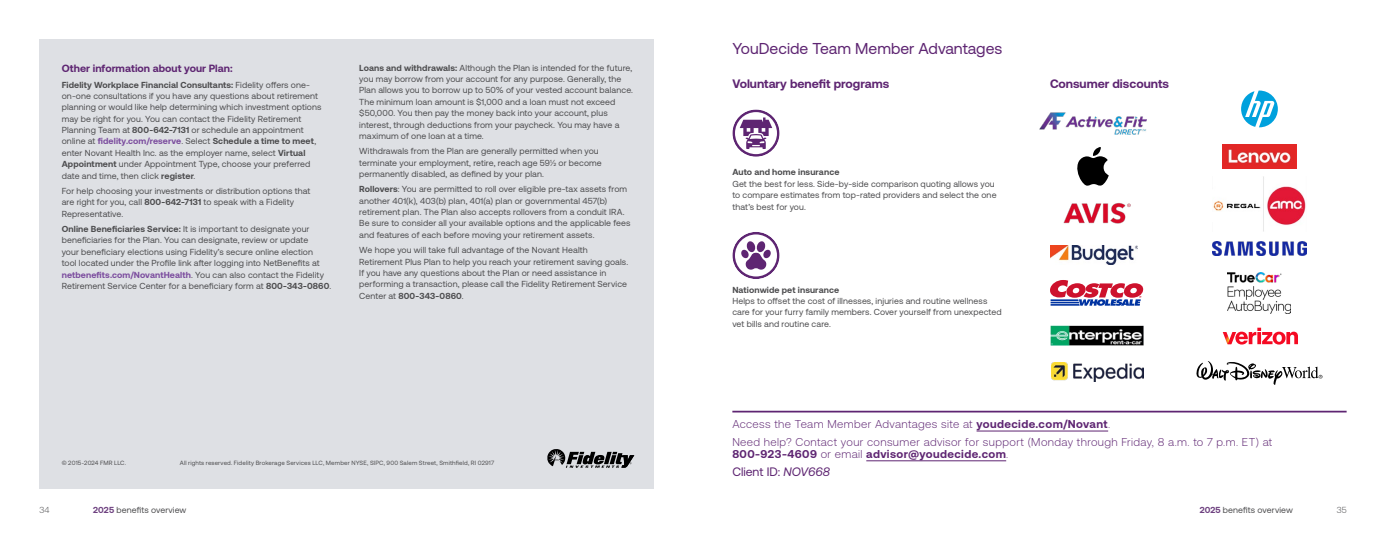
<style>
.page{position:relative;width:1386px;height:536px;background:#fff}
.page>*{position:absolute;margin:0;border:0;box-sizing:border-box;transform-origin:0 0}
.t1{font:15.75px "Aeonik";color:#5e2572}
.t2{font:700 12.25px "Aeonik";color:#5e2572}
.t3{font:12.25px "Aeonik";color:#5e2572}
.t4{font:300 11.38px/17.5px "Aeonik";letter-spacing:.035em;color:#5e2572}
.t5{font:700 11.38px "Aeonik";letter-spacing:.035em;color:#5e2572}
.t6{font:700 10.5px "Aeonik";letter-spacing:.005em;color:#5e2572}
.t7{font:8.75px/11.4px "Aeonik";letter-spacing:.015em;color:#4d4d4f}
.t8{font:700 8.75px "Aeonik";letter-spacing:.015em;color:#4d4d4f}
.t9{font:300 8.75px "Aeonik";color:#4d4d4f}
.t10{font:6.12px "Aeonik";letter-spacing:.025em;color:#4d4d4f}
.s1{font-weight:700}
.s2{font-weight:700;color:#7b4c9e}
.s3{font-weight:300}
.s4{font-style:italic}
.s5{font-weight:700;color:#6e4180}
</style>
<div class="page">
<div style="left:39px;top:39px;width:615px;height:449px;background:#dee0e4"></div>
<svg style="left:547px;top:449px;width:87px;height:18px"></svg>
<svg style="left:732px;top:109px;width:48px;height:48px"></svg>
<svg style="left:732px;top:232px;width:48px;height:47px"></svg>
<hr style="left:732px;top:410px;width:615px;height:2px;background:#5e2572">
<hr style="left:977px;top:430px;width:131px;height:1px;background:#5e2572">
<hr style="left:866px;top:460px;width:140px;height:1px;background:#5e2572">
<img style="left:1050px;top:326px;width:93px;height:19px">
<svg style="left:1077px;top:147px;width:32px;height:39px"></svg>
<svg style="left:1050px;top:280px;width:93px;height:25px"></svg>
<svg style="left:1241px;top:90px;width:37px;height:37px"></svg>
<img style="left:1228px;top:272px;width:63px;height:41px">
<img style="left:1223px;top:144px;width:73px;height:24px">
<img style="left:1213px;top:241px;width:93px;height:14px">
<svg style="left:1196px;top:361px;width:126px;height:24px"></svg>
<img style="left:1213px;top:176px;width:93px;height:55px">
<img style="left:1040px;top:112px;width:107px;height:23px">
<img style="left:1063px;top:203px;width:68px;height:21px">
<img style="left:1052px;top:362px;width:91px;height:19px">
<img style="left:1050px;top:245px;width:88px;height:19px">
<svg style="left:1223px;top:327px;width:75px;height:17px"></svg>
<p class="t6" style="left:62px;top:63px;width:172px">Other information about your Plan:</p>
<p class="t7" style="left:62px;top:79px;width:261px"><span class="s1">Fidelity Workplace Financial Consultants:</span> Fidelity offers one&shy;on-one consultations if you have any questions about retirement planning or would like help determining which investment options may be right for you. You can contact the Fidelity Retirement Planning Team at <span class="s1">800-642-7131</span> or schedule an appointment online at <span class="s2">fidelity.com/reserve</span>. Select <span class="s1">Schedule a time to meet</span>, enter Novant Health Inc. as the employer name, select <span class="s1">Virtual Appointment</span> under Appointment Type, choose your preferred date and time, then click <span class="s1">register</span>.</p>
<p class="t7" style="left:62px;top:185px;width:250px">For help choosing your investments or distribution options that are right for you, call <span class="s1">800-642-7131</span> to speak with a Fidelity<br>Representative.</p>
<p class="t7" style="left:62px;top:223px;width:271px"><span class="s1">Online Beneficiaries Service:</span> It is important to designate your beneficiaries for the Plan. You can designate, review or update<br>your beneficiary elections using Fidelity’s secure online election<br>tool located under the Profile link after logging into NetBenefits at <span class="s2">netbenefits.com/NovantHealth</span>. You can also contact the Fidelity Retirement Service Center for a beneficiary form at <span class="s1">800-343-0860</span>.</p>
<p class="t7" style="left:359px;top:62px;width:275px"><span class="s1">Loans and withdrawals:</span> Although the Plan is intended for the future, you may borrow from your account for any purpose. Generally, the Plan allows you to borrow up to 50% of your vested account balance.<br>The minimum loan amount is $1,000 and a loan must not exceed $50,000. You then pay the money back into your account, plus interest, through deductions from your paycheck. You may have a maximum of one loan at a time.</p>
<p class="t7" style="left:359px;top:145px;width:244px">Withdrawals from the Plan are generally permitted when you terminate your employment, retire, reach age 59½ or become permanently disabled, as defined by your plan.</p>
<p class="t7" style="left:359px;top:183px;width:273px"><span class="s1">Rollovers</span>: You are permitted to roll over eligible pre-tax assets from another 401(k), 403(b) plan, 401(a) plan or governmental 457(b) retirement plan. The Plan also accepts rollovers from a conduit IRA.<br>Be sure to consider all your available options and the applicable fees and features of each before moving your retirement assets.</p>
<p class="t7" style="left:359px;top:244px;width:270px">We hope you will take full advantage of the Novant Health Retirement Plus Plan to help you reach your retirement saving goals.<br>If you have any questions about the Plan or need assistance in performing a transaction, please call the Fidelity Retirement Service Center at <span class="s1">800-343-0860</span>.</p>
<p class="t10" style="left:62px;top:459px;width:66px">© 2015-2024 FMR LLC.</p>
<p class="t10" style="left:180px;top:459px;width:316px">All rights reserved. Fidelity Brokerage Services LLC, Member NYSE, SIPC, 900 Salem Street, Smithfield, RI 02917</p>
<h1 class="t1" style="left:732px;top:40px;width:271px">YouDecide Team Member Advantages</h1>
<h2 class="t2" style="left:732px;top:76px;width:158px">Voluntary benefit programs</h2>
<h2 class="t2" style="left:1050px;top:76px;width:121px">Consumer discounts</h2>
<p class="t8" style="left:732px;top:167px;width:109px">Auto and home insurance</p>
<p class="t7" style="left:732px;top:178px;width:266px">Get the best for less. Side-by-side comparison quoting allows you to compare estimates from top-rated providers and select the one that’s best for you.</p>
<p class="t8" style="left:732px;top:284px;width:108px">Nationwide pet insurance</p>
<p class="t7" style="left:732px;top:295px;width:271px">Helps to offset the cost of illnesses, injuries and routine wellness care for your furry family members. Cover yourself from unexpected vet bills and routine care.</p>
<h3 class="t4" style="left:732px;top:415px;width:542px">Access the Team Member Advantages site at <span class="s1">youdecide.com/Novant</span>.<br>Need help? Contact your consumer advisor for support (Monday through Friday, 8 a.m. to 7 p.m. ET) at</h3>
<h3 class="t5" style="left:732px;top:447px;width:277px">800‑923‑4609 <span class="s3">or email</span> advisor@youdecide.com<span class="s3">.</span></h3>
<h2 class="t3" style="left:732px;top:465px;width:99px">Client ID: <span class="s4">NOV668</span></h2>
<p class="t9" style="left:39px;top:504px;width:12px">34</p>
<p class="t7" style="left:93px;top:503px;width:95px"><span class="s5">2025</span> benefits overview</p>
<p class="t7" style="left:1200px;top:503px;width:95px"><span class="s5">2025</span> benefits overview</p>
<p class="t9" style="left:1337px;top:504px;width:11px">35</p>
</div>
